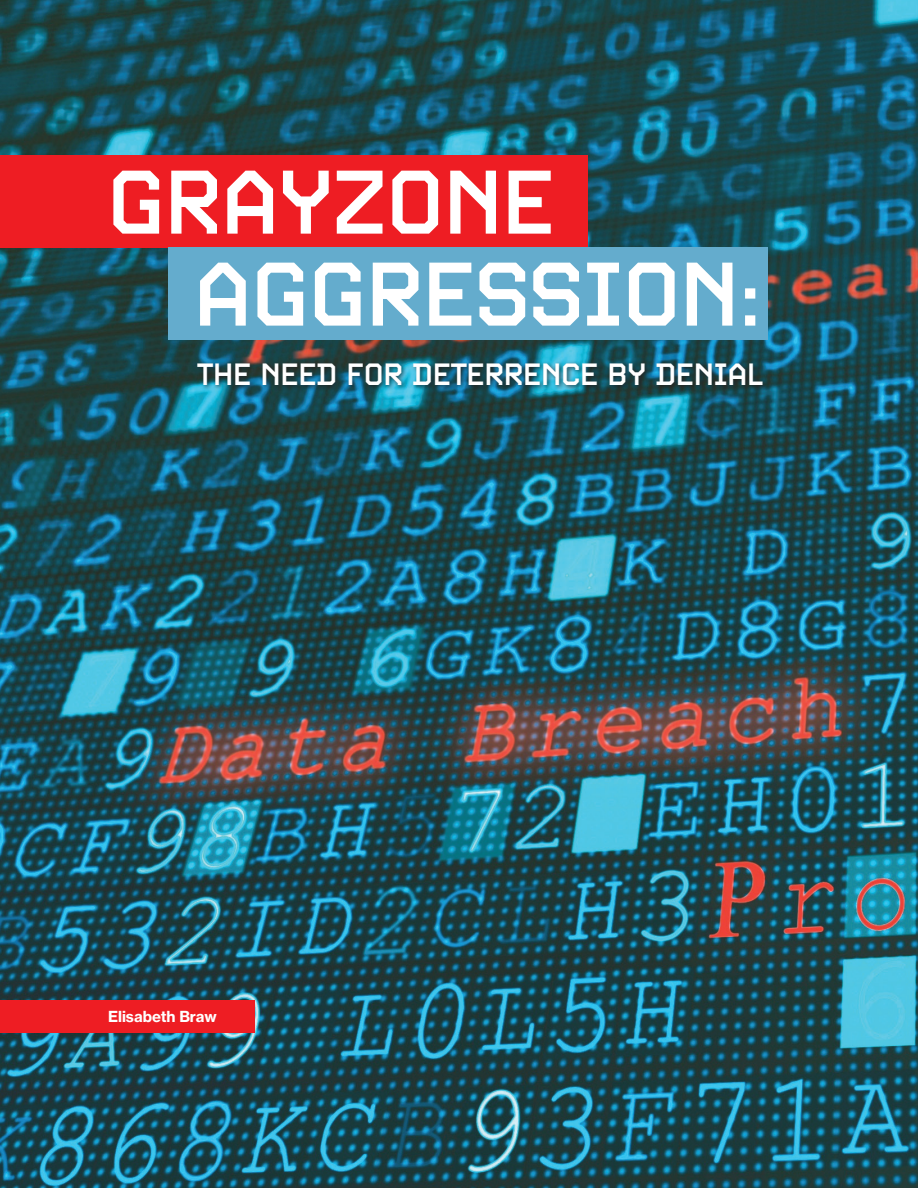
<style>
.page{position:relative;width:918px;height:1188px;background:#fff}
.page>*{position:absolute;margin:0;border:0;box-sizing:border-box;transform-origin:0 0}
.t1{font:500 90px/91.9px "Video";letter-spacing:.01em;color:#fff}
.t2{font:500 30.75px "Video";letter-spacing:.01em;color:#fff}
.t3{font:15px "N Haas Grotesk TX Pro 75 Bd";color:#fff}
</style>
<div class="page">
<img style="left:0;top:0;width:918px;height:1188px">
<div style="left:0;top:156px;width:588px;height:92px;background:#ee1d23"></div>
<div style="left:196px;top:361px;width:573px;height:31px;background:#231f20;opacity:.75"></div>
<div style="left:168px;top:248px;width:600px;height:92px;background:#64accd"></div>
<div style="left:0;top:1001px;width:255px;height:32px;background:#ee1d23"></div>
<h1 class="t1" style="left:195px;top:156px;width:568px;text-indent:-87px">GRAYZONE<br>AGGRESSION:</h1>
<p class="t2" style="left:198px;top:355px;width:566px">THE NEED FOR DETERRENCE BY DENIAL</p>
<p class="t3" style="left:108px;top:1007px;width:110px">Elisabeth Braw</p>
</div>
